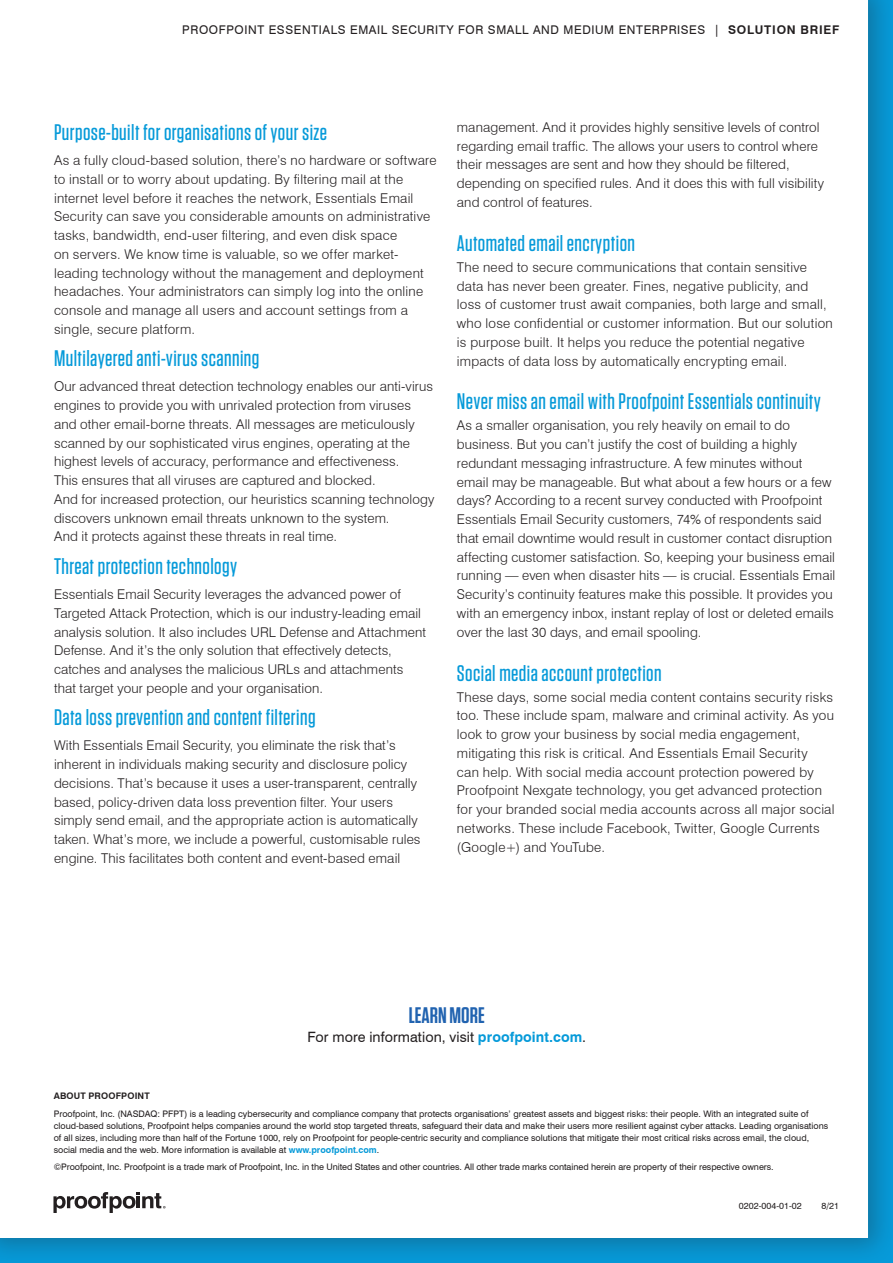
<style>
.page{position:relative;width:893px;height:1263px;background:#fff}
.page>*{position:absolute;margin:0;border:0;box-sizing:border-box;transform-origin:0 0}
.t1{font:500 22.5px "Tungsten";letter-spacing:.02em;color:#069ad9}
.t2{font:600 22.5px "Tungsten";color:#2163b0}
.t3{font:14.25px "Swiss 721 BT";letter-spacing:.005em;color:#231f20}
.t4{font:300 13.5px/18.8px "Swiss 721 BT";letter-spacing:.01em;color:#231f20}
.t5{font:12px "Swiss 721 BT";letter-spacing:.05em;color:#231f20}
.t6{font:9px/12px "Swiss 721 BT";color:#231f20}
.t7{font:700 9px "Swiss 721 BT";letter-spacing:.02em;color:#231f20}
.s1{font-weight:700}
.s2{font-weight:700;color:#069ad9}
</style>
<div class="page">
<div style="left:0;top:0;width:893px;height:1263px;background:#231f20;opacity:.3"></div>
<div style="left:0;top:0;width:868px;height:1237px;background:#fff"></div>
<svg style="left:53px;top:1192px;width:113px;height:21px"></svg>
<p class="t5" style="left:182px;top:22px;width:659px">PROOFPOINT ESSENTIALS EMAIL SECURITY FOR SMALL AND MEDIUM ENTERPRISES | <span class="s1">SOLUTION BRIEF</span></p>
<h1 class="t1" style="left:54px;top:120px;width:275px">Purpose-built for organisations of your size</h1>
<p class="t4" style="left:54px;top:151px;width:384px">As a fully cloud-based solution, there’s no hardware or software to install or to worry about updating. By filtering mail at the internet level before it reaches the network, Essentials Email Security can save you considerable amounts on administrative tasks, bandwidth, end-user filtering, and even disk space<br>on servers. We know time is valuable, so we offer market&shy;leading technology without the management and deployment headaches. Your administrators can simply log into the online console and manage all users and account settings from a single, secure platform.</p>
<h1 class="t1" style="left:54px;top:346px;width:207px">Multilayered anti-virus scanning</h1>
<p class="t4" style="left:54px;top:377px;width:382px">Our advanced threat detection technology enables our anti-virus engines to provide you with unrivaled protection from viruses and other email-borne threats. All messages are meticulously scanned by our sophisticated virus engines, operating at the highest levels of accuracy, performance and effectiveness.<br>This ensures that all viruses are captured and blocked.<br>And for increased protection, our heuristics scanning technology discovers unknown email threats unknown to the system.<br>And it protects against these threats in real time.</p>
<h1 class="t1" style="left:54px;top:554px;width:185px">Threat protection technology</h1>
<p class="t4" style="left:54px;top:585px;width:374px">Essentials Email Security leverages the advanced power of Targeted Attack Protection, which is our industry-leading email analysis solution. It also includes URL Defense and Attachment Defense. And it’s the only solution that effectively detects, catches and analyses the malicious URLs and attachments that target your people and your organisation.</p>
<h1 class="t1" style="left:54px;top:705px;width:263px">Data loss prevention and content filtering</h1>
<p class="t4" style="left:54px;top:736px;width:368px">With Essentials Email Security, you eliminate the risk that’s inherent in individuals making security and disclosure policy decisions. That’s because it uses a user-transparent, centrally based, policy-driven data loss prevention filter. Your users simply send email, and the appropriate action is automatically taken. What’s more, we include a powerful, customisable rules engine. This facilitates both content and event-based email</p>
<p class="t4" style="left:457px;top:118px;width:369px">management. And it provides highly sensitive levels of control regarding email traffic. The allows your users to control where their messages are sent and how they should be filtered, depending on specified rules. And it does this with full visibility and control of features.</p>
<h1 class="t1" style="left:457px;top:231px;width:180px">Automated email encryption</h1>
<p class="t4" style="left:457px;top:257px;width:377px">The need to secure communications that contain sensitive data has never been greater. Fines, negative publicity, and loss of customer trust await companies, both large and small, who lose confidential or customer information. But our solution is purpose built. It helps you reduce the potential negative impacts of data loss by automatically encrypting email.</p>
<h1 class="t1" style="left:457px;top:390px;width:365px">Never miss an email with Proofpoint Essentials continuity</h1>
<p class="t4" style="left:457px;top:416px;width:380px">As a smaller organisation, you rely heavily on email to do business. But you can’t justify the cost of building a highly redundant messaging infrastructure. A few minutes without email may be manageable. But what about a few hours or a few days? According to a recent survey conducted with Proofpoint Essentials Email Security customers, 74% of respondents said that email downtime would result in customer contact disruption affecting customer satisfaction. So, keeping your business email running — even when disaster hits — is crucial. Essentials Email Security’s continuity features make this possible. It provides you with an emergency inbox, instant replay of lost or deleted emails over the last 30 days, and email spooling.</p>
<h1 class="t1" style="left:457px;top:661px;width:206px">Social media account protection</h1>
<p class="t4" style="left:457px;top:687px;width:379px">These days, some social media content contains security risks too. These include spam, malware and criminal activity. As you look to grow your business by social media engagement, mitigating this risk is critical. And Essentials Email Security<br>can help. With social media account protection powered by Proofpoint Nexgate technology, you get advanced protection for your branded social media accounts across all major social networks. These include Facebook, Twitter, Google Currents (Google+) and YouTube.</p>
<h1 class="t2" style="left:409px;top:1004px;width:77px">LEARN MORE</h1>
<p class="t3" style="left:307px;top:1028px;width:280px">For more information, visit <span class="s2">proofpoint.com</span>.</p>
<p class="t7" style="left:54px;top:1091px;width:98px">ABOUT PROOFPOINT</p>
<p class="t6" style="left:54px;top:1107px;width:776px">Proofpoint, Inc. (NASDAQ: PFPT) is a leading cybersecurity and compliance company that protects organisations’ greatest assets and biggest risks: their people. With an integrated suite of cloud-based solutions, Proofpoint helps companies around the world stop targeted threats, safeguard their data and make their users more resilient against cyber attacks. Leading organisations of all sizes, including more than half of the Fortune 1000, rely on Proofpoint for people-centric security and compliance solutions that mitigate their most critical risks across email, the cloud, social media and the web. More information is available at <span class="s2">www.proofpoint.com</span>.</p>
<p class="t6" style="left:54px;top:1161px;width:721px">©Proofpoint, Inc. Proofpoint is a trade mark of Proofpoint, Inc. in the United States and other countries. All other trade marks contained herein are property of their respective owners.</p>
<p class="t6" style="left:739px;top:1199px;width:64px">0202-004-01-02</p>
<p class="t6" style="left:821px;top:1199px;width:19px">8/21</p>
</div>
